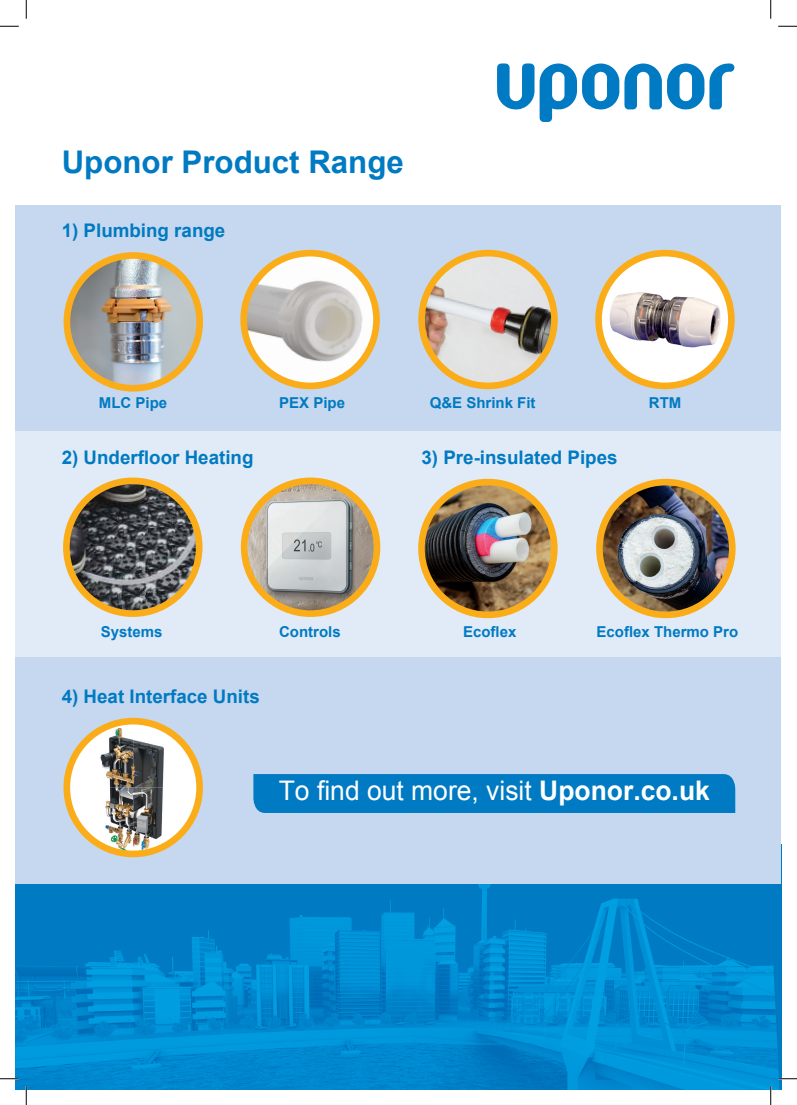
<style>
.page{position:relative;width:797px;height:1105px;background:#fff}
.page>*{position:absolute;margin:0;border:0;box-sizing:border-box;transform-origin:0 0}
.t1{font:700 31.25px "Arial";color:#007ac2}
.t2{font:27px "Arial";color:#fff}
.t3{font:700 18.75px "Arial";color:#007ac2}
.t4{font:700 15px "Arial";color:#007ac2}
.s1{font-weight:700}
</style>
<div class="page">
<img style="left:16px;top:884px;width:765px;height:205px">
<div style="left:16px;top:205px;width:765px;height:226px;background:#c6d8ef"></div>
<div style="left:16px;top:431px;width:765px;height:227px;background:#e1ebf7"></div>
<div style="left:16px;top:658px;width:765px;height:226px;background:#c6d8ef"></div>
<svg style="left:497px;top:63px;width:237px;height:59px"></svg>
<div style="left:253px;top:774px;width:482px;height:39px;background:#007ac2"></div>
<img style="left:244px;top:257px;width:132px;height:129px">
<div style="left:240px;top:250px;width:140px;height:139px;border:7px solid #faad19;border-radius:50%"></div>
<img style="left:421px;top:253px;width:133px;height:133px;border-radius:66px">
<div style="left:418px;top:250px;width:139px;height:139px;border:7px solid #faad19;border-radius:50%"></div>
<div style="left:598px;top:253px;width:133px;height:133px;background:#fff;border-radius:50%"></div>
<img style="left:609px;top:292px;width:112px;height:55px">
<div style="left:595px;top:250px;width:139px;height:139px;border:7px solid #faad19;border-radius:50%"></div>
<img style="left:66px;top:481px;width:133px;height:133px;border-radius:66px">
<div style="left:63px;top:477px;width:139px;height:140px;border:7px solid #faad19;border-radius:50%"></div>
<img style="left:244px;top:481px;width:133px;height:133px;border-radius:66px">
<div style="left:241px;top:477px;width:139px;height:140px;border:7px solid #faad19;border-radius:50%"></div>
<img style="left:67px;top:255px;width:133px;height:133px;border-radius:66px">
<div style="left:64px;top:252px;width:139px;height:140px;border:7px solid #faad19;border-radius:50%"></div>
<svg style="left:67px;top:721px;width:133px;height:133px"></svg>
<img style="left:75px;top:721px;width:116px;height:133px">
<div style="left:63px;top:718px;width:140px;height:139px;border:7px solid #faad19;border-radius:50%"></div>
<img style="left:599px;top:482px;width:133px;height:133px;border-radius:66px">
<div style="left:596px;top:479px;width:139px;height:139px;border:7px solid #faad19;border-radius:50%"></div>
<img style="left:421px;top:482px;width:133px;height:133px;border-radius:66px">
<div style="left:418px;top:479px;width:139px;height:139px;border:7px solid #faad19;border-radius:50%"></div>
<svg style="left:0;top:25px;width:19px;height:2px"></svg>
<svg style="left:778px;top:25px;width:19px;height:2px"></svg>
<svg style="left:0;top:1078px;width:19px;height:1px"></svg>
<svg style="left:778px;top:1078px;width:19px;height:1px"></svg>
<svg style="left:25px;top:0;width:2px;height:19px"></svg>
<svg style="left:25px;top:1086px;width:2px;height:19px"></svg>
<svg style="left:770px;top:0;width:1px;height:19px"></svg>
<svg style="left:770px;top:1086px;width:1px;height:19px"></svg>
<h1 class="t1" style="left:62px;top:141px;width:344px">Uponor Product Range</h1>
<p class="t3" style="left:62px;top:218px;width:165px">1) Plumbing range</p>
<p class="t4" style="left:99px;top:393px;width:70px">MLC Pipe</p>
<p class="t4" style="left:279px;top:393px;width:67px">PEX Pipe</p>
<p class="t4" style="left:429px;top:393px;width:107px">Q&amp;E Shrink Fit</p>
<p class="t4" style="left:649px;top:393px;width:12px">RTM</p>
<p class="t3" style="left:62px;top:445px;width:193px">2) Underfloor Heating</p>
<p class="t3" style="left:421px;top:445px;width:197px">3) Pre-insulated Pipes</p>
<p class="t4" style="left:101px;top:622px;width:63px">Systems</p>
<p class="t4" style="left:279px;top:622px;width:63px">Controls</p>
<p class="t4" style="left:463px;top:622px;width:55px">Ecoflex</p>
<p class="t4" style="left:596px;top:622px;width:143px">Ecoflex Thermo Pro</p>
<p class="t3" style="left:62px;top:684px;width:199px">4) Heat Interface Units</p>
<h2 class="t2" style="left:279px;top:773px;width:432px">To find out more, visit <span class="s1">uponor.co.uk</span></h2>
</div>
